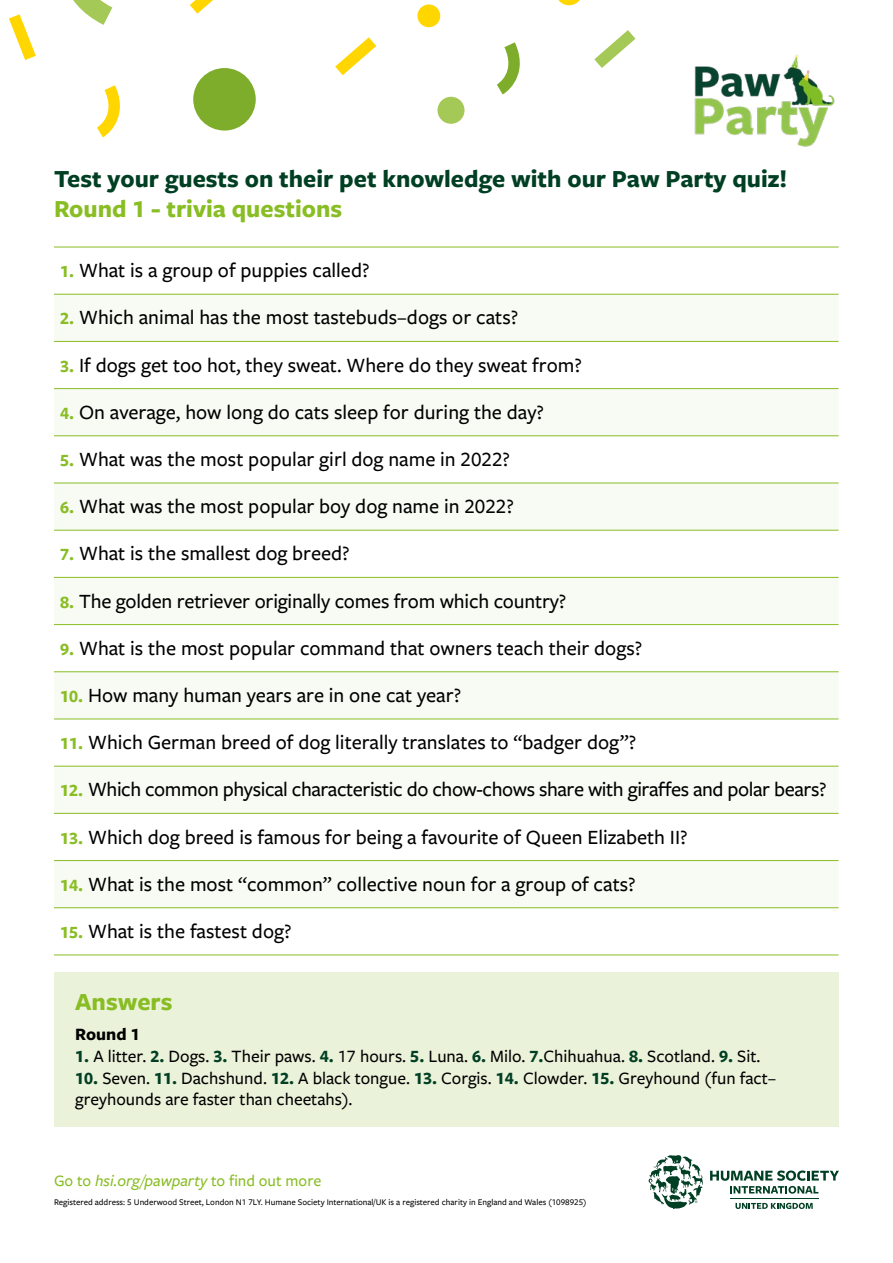
<style>
.page{position:relative;width:893px;height:1263px;background:#fff}
.page>*{position:absolute;margin:0;border:0;box-sizing:border-box;transform-origin:0 0}
.t1{font:700 25.5px "Freight Sans Pro";color:#003f23}
.t2{font:700 25.5px "Freight Sans Pro";color:#89bd24}
.t3{font:500 21px "Freight Sans Pro";color:#000}
.t4{font:500 21px "Freight Sans Pro";letter-spacing:-.02em;color:#000}
.t5{font:500 18px/21.6px "Freight Sans Pro";color:#000}
.t6{font:700 18px "Freight Sans Pro";color:#000}
.t7{font:500 16.5px "Freight Sans Pro";color:#89bd24}
.t8{font:500 9px "Freight Sans Pro";color:#000}
.s1{font-weight:700;font-size:18px;color:#89bd24}
.s2{font-weight:700;color:#003f23}
.s3{font-style:italic}
</style>
<div class="page">
<svg style="left:594px;top:30px;width:41px;height:38px"></svg>
<svg style="left:558px;top:0;width:22px;height:5px"></svg>
<div style="left:417px;top:4px;width:23px;height:23px;background:#ffd600;border-radius:50%"></div>
<svg style="left:497px;top:42px;width:23px;height:52px"></svg>
<div style="left:437px;top:97px;width:27px;height:27px;background:#a5c956;border-radius:50%"></div>
<svg style="left:335px;top:37px;width:41px;height:38px"></svg>
<svg style="left:190px;top:0;width:23px;height:14px"></svg>
<svg style="left:73px;top:0;width:39px;height:25px"></svg>
<svg style="left:9px;top:14px;width:27px;height:46px"></svg>
<svg style="left:97px;top:85px;width:23px;height:52px"></svg>
<div style="left:193px;top:68px;width:63px;height:63px;background:#7dad2a;border-radius:50%"></div>
<img style="left:694px;top:54px;width:141px;height:92px">
<svg style="left:710px;top:1170px;width:129px;height:24px"></svg>
<svg style="left:735px;top:1203px;width:78px;height:6px"></svg>
<hr style="left:730px;top:1198px;width:88px;height:1px;background:#003f23">
<svg style="left:649px;top:1155px;width:54px;height:54px"></svg>
<svg style="left:54px;top:295px;width:785px;height:612px;fill:#f8fbf3"></svg>
<hr style="left:54px;top:247px;width:785px;height:1px;background:#89bd24">
<hr style="left:54px;top:294px;width:785px;height:1px;background:#89bd24">
<hr style="left:54px;top:341px;width:785px;height:1px;background:#89bd24">
<hr style="left:54px;top:388px;width:785px;height:1px;background:#89bd24">
<hr style="left:54px;top:435px;width:785px;height:1px;background:#89bd24">
<hr style="left:54px;top:483px;width:785px;height:1px;background:#89bd24">
<hr style="left:54px;top:530px;width:785px;height:1px;background:#89bd24">
<hr style="left:54px;top:577px;width:785px;height:1px;background:#89bd24">
<hr style="left:54px;top:624px;width:785px;height:1px;background:#89bd24">
<hr style="left:54px;top:671px;width:785px;height:1px;background:#89bd24">
<hr style="left:54px;top:719px;width:785px;height:1px;background:#89bd24">
<hr style="left:54px;top:766px;width:785px;height:1px;background:#89bd24">
<hr style="left:54px;top:813px;width:785px;height:1px;background:#89bd24">
<hr style="left:54px;top:860px;width:785px;height:1px;background:#89bd24">
<hr style="left:54px;top:907px;width:785px;height:1px;background:#89bd24">
<hr style="left:54px;top:954px;width:785px;height:1px;background:#89bd24">
<div style="left:54px;top:972px;width:785px;height:154px;background:#ebf2da"></div>
<p class="t1" style="left:54px;top:161px;width:735px">Test your guests on their pet knowledge with our Paw Party quiz!</p>
<p class="t2" style="left:54px;top:191px;width:290px">Round 1 - trivia questions</p>
<p class="t3" style="left:60px;top:256px;width:311px"><span class="s1">1.</span> What is a group of puppies called?</p>
<p class="t3" style="left:60px;top:303px;width:460px"><span class="s1">2.</span> Which animal has the most tastebuds–dogs or cats?</p>
<p class="t3" style="left:60px;top:351px;width:523px"><span class="s1">3.</span> If dogs get too hot, they sweat. Where do they sweat from?</p>
<p class="t3" style="left:60px;top:398px;width:486px"><span class="s1">4.</span> On average, how long do cats sleep for during the day?</p>
<p class="t3" style="left:60px;top:445px;width:452px"><span class="s1">5.</span> What was the most popular girl dog name in 2022?</p>
<p class="t3" style="left:60px;top:492px;width:455px"><span class="s1">6.</span> What was the most popular boy dog name in 2022?</p>
<p class="t3" style="left:60px;top:539px;width:291px"><span class="s1">7.</span> What is the smallest dog breed?</p>
<p class="t3" style="left:60px;top:587px;width:508px"><span class="s1">8.</span> The golden retriever originally comes from which country?</p>
<p class="t3" style="left:60px;top:634px;width:584px"><span class="s1">9.</span> What is the most popular command that owners teach their dogs?</p>
<p class="t3" style="left:60px;top:681px;width:403px"><span class="s1">10.</span> How many human years are in one cat year?</p>
<p class="t3" style="left:60px;top:728px;width:578px"><span class="s1">11.</span> Which German breed of dog literally translates to “badger dog”?</p>
<p class="t4" style="left:60px;top:775px;width:768px"><span class="s1">12.</span> Which common physical characteristic do chow-chows share with giraffes and polar bears?</p>
<p class="t3" style="left:60px;top:823px;width:629px"><span class="s1">13.</span> Which dog breed is famous for being a favourite of Queen Elizabeth II?</p>
<p class="t3" style="left:60px;top:870px;width:577px"><span class="s1">14.</span> What is the most “common” collective noun for a group of cats?</p>
<p class="t3" style="left:60px;top:917px;width:233px"><span class="s1">15.</span> What is the fastest dog?</p>
<p class="t2" style="left:75px;top:984px;width:99px">Answers</p>
<p class="t6" style="left:75px;top:1022px;width:66px">Round 1</p>
<p class="t5" style="left:75px;top:1045px;width:687px"><span class="s2">1.</span> A litter. <span class="s2">2.</span> Dogs. <span class="s2">3.</span> Their paws. <span class="s2">4.</span> 17 hours. <span class="s2">5.</span> Luna. <span class="s2">6.</span> Milo. <span class="s2">7.</span>Chihuahua. <span class="s2">8.</span> Scotland. <span class="s2">9.</span> Sit.</p>
<p class="t5" style="left:75px;top:1066px;width:702px"><span class="s2">10.</span> Seven. <span class="s2">11.</span> Dachshund. <span class="s2">12.</span> A black tongue. <span class="s2">13.</span> Corgis. <span class="s2">14.</span> Clowder. <span class="s2">15.</span> Greyhound (fun fact– greyhounds are faster than cheetahs).</p>
<p class="t7" style="left:54px;top:1170px;width:269px">Go to <span class="s3">hsi.org/pawparty</span> to find out more</p>
<p class="t8" style="left:54px;top:1196px;width:534px">Registered address: 5 Underwood Street, London N1 7LY. Humane Society International/UK is a registered charity in England and Wales (1098925)</p>
</div>
